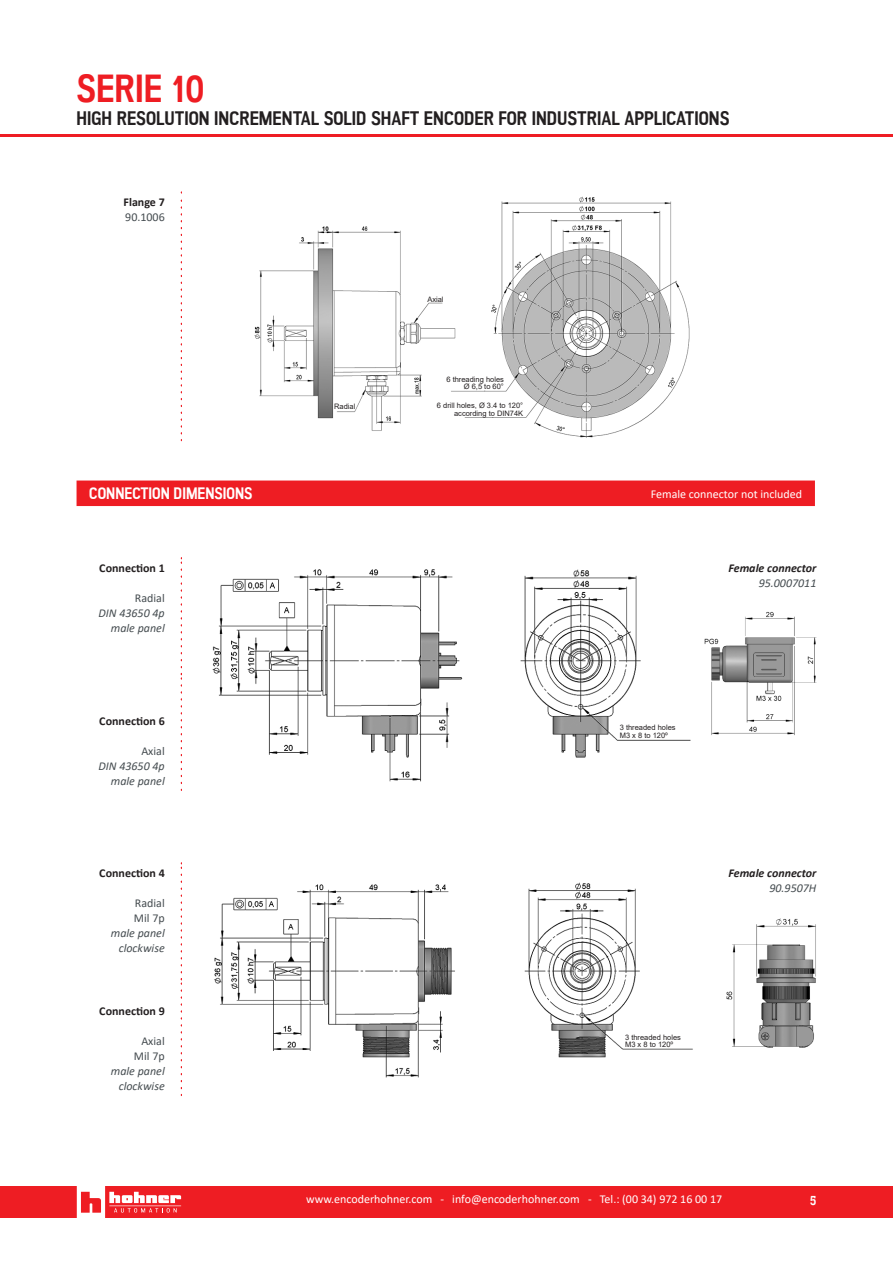
<style>
.page{position:relative;width:893px;height:1263px;background:#fff}
.page>*{position:absolute;margin:0;border:0;box-sizing:border-box;transform-origin:0 0}
.t1{font:700 39px "Akazan";color:#ee1d23}
.t2{font:700 19.5px "Akazan";color:#231f20}
.t3{font:700 16.5px "Akazan";color:#fff}
.t4{font:700 13.5px "Akazan";color:#fff}
.t5{font:italic 12px/15px "Calibri";color:#454c50;text-align:right}
.t6{font:12px "Calibri";color:#fff}
.t7{font:700 12px "Calibri";color:#231f20}
.t8{font:12px/15px "Calibri";color:#454c50}
.t9{font:italic 700 12px "Calibri";color:#231f20}
.t10{font:7.5px/7.5px "Arial";color:#231f20;text-align:right}
</style>
<div class="page">
<div style="left:0;top:1186px;width:893px;height:32px;background:#ee1d23"></div>
<hr style="left:0;top:134px;width:893px;height:2px;background:#ee1d23">
<svg style="left:77px;top:1186px;width:104px;height:32px"></svg>
<div style="left:77px;top:480px;width:738px;height:26px;background:#ee1d23"></div>
<svg style="left:181px;top:191px;width:1px;height:242px"></svg>
<img style="left:254px;top:196px;width:436px;height:242px">
<svg style="left:181px;top:557px;width:1px;height:110px"></svg>
<svg style="left:181px;top:673px;width:1px;height:110px"></svg>
<img style="left:212px;top:569px;width:479px;height:213px">
<img style="left:704px;top:611px;width:112px;height:125px">
<svg style="left:181px;top:862px;width:1px;height:110px"></svg>
<svg style="left:181px;top:978px;width:1px;height:110px"></svg>
<img style="left:214px;top:882px;width:479px;height:196px">
<img style="left:726px;top:918px;width:90px;height:130px">
<h1 class="t1" style="left:77px;top:67px;width:130px">SERIE 10</h1>
<h2 class="t2" style="left:77px;top:108px;width:654px">HIGH RESOLUTION INCREMENTAL SOLID SHAFT ENCODER FOR INDUSTRIAL APPLICATIONS</h2>
<h3 class="t7" style="left:124px;top:194px;width:43px">Flange 7</h3>
<h3 class="t8" style="left:125px;top:210px;width:41px">90.1006</h3>
<p class="t10" style="left:427px;top:295px;width:18px">Axial</p>
<p class="t10" style="left:446px;top:375px;width:59px">6 threading holes<br>Ø 6,5 to 60°</p>
<p class="t10" style="left:334px;top:403px;width:23px">Radial</p>
<p class="t10" style="left:437px;top:402px;width:88px">6 drill holes, Ø 3.4 to 120° according to DIN74K</p>
<h3 class="t3" style="left:89px;top:485px;width:165px">CONNECTION DIMENSIONS</h3>
<h3 class="t6" style="left:651px;top:485px;width:153px">Female connector not included</h3>
<h3 class="t7" style="left:99px;top:560px;width:67px">Connection 1</h3>
<h3 class="t8" style="left:135px;top:590px;width:31px">Radial</h3>
<h3 class="t5" style="left:99px;top:605px;width:68px">DIN 43650 4p male panel</h3>
<h3 class="t7" style="left:99px;top:712px;width:67px">Connection 6</h3>
<h3 class="t8" style="left:141px;top:743px;width:25px">Axial</h3>
<h3 class="t5" style="left:99px;top:758px;width:68px">DIN 43650 4p male panel</h3>
<h3 class="t7" style="left:99px;top:865px;width:67px">Connection 4</h3>
<h3 class="t8" style="left:134px;top:895px;width:32px">Radial<br>Mil 7p</h3>
<h3 class="t5" style="left:111px;top:925px;width:55px">male panel clockwise</h3>
<h3 class="t7" style="left:99px;top:1002px;width:67px">Connection 9</h3>
<h3 class="t8" style="left:134px;top:1033px;width:32px;text-align:right">Axial<br>Mil 7p</h3>
<h3 class="t5" style="left:111px;top:1063px;width:55px">male panel clockwise</h3>
<h3 class="t9" style="left:728px;top:560px;width:89px">Female connector</h3>
<h3 class="t5" style="left:759px;top:575px;width:59px">95.0007011</h3>
<p class="t10" style="left:620px;top:724px;width:57px;text-align:left">3 threaded holes<br>M3 x 8 to 120º</p>
<h3 class="t9" style="left:728px;top:865px;width:89px">Female connector</h3>
<h3 class="t5" style="left:769px;top:880px;width:49px">90.9507H</h3>
<p class="t10" style="left:625px;top:1033px;width:57px;text-align:left">3 threaded holes<br>M3 x 8 to 120º</p>
<h3 class="t6" style="left:306px;top:1191px;width:418px">www.encoderhohner.com - info@encoderhohner.com - Tel.: (00 34) 972 16 00 17</h3>
<h3 class="t4" style="left:810px;top:1193px;width:8px">5</h3>
</div>
